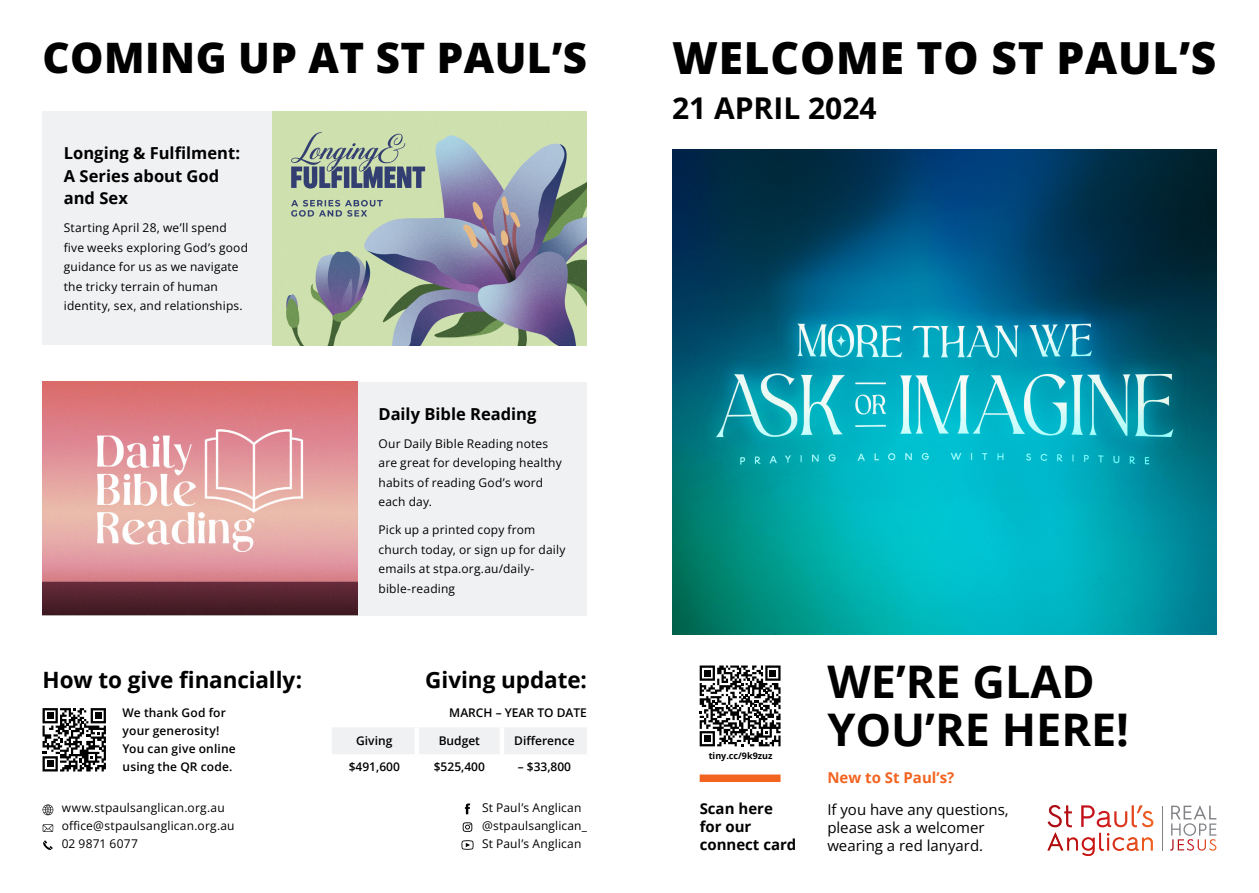
<style>
.page{position:relative;width:1259px;height:893px;background:#fff}
.page>*{position:absolute;margin:0;border:0;box-sizing:border-box;transform-origin:0 0}
.t1{font:700 45px "Open Sans";color:#000001}
.t2{font:44.25px "Open Sans";letter-spacing:.02em;color:#000001}
.t3{font:42px "Open Sans";letter-spacing:.01em;color:#000001}
.t4{font:700 30px "Open Sans";color:#000001}
.t5{font:700 22.5px "Open Sans";letter-spacing:-.005em;color:#000001}
.t6{font:700 16.5px/22.5px "Open Sans";color:#000001}
.t7{font:15px/18px "Open Sans";color:#000001}
.t8{font:700 15px/18px "Open Sans";color:#000001}
.t9{font:700 15px "Open Sans";color:#f36421}
.t10{font:12px/19.5px "Open Sans";letter-spacing:.015em;color:#000001}
.t11{font:600 12px/18px "Open Sans";letter-spacing:.005em;color:#000001}
.t12{font:700 9px "Open Sans";color:#000001}
</style>
<div class="page">
<img style="left:272px;top:111px;width:315px;height:234px">
<div style="left:43px;top:111px;width:229px;height:234px;background:#f0f1f2"></div>
<div style="left:357px;top:382px;width:230px;height:233px;background:#f0f1f2"></div>
<svg style="left:43px;top:708px;width:63px;height:63px"></svg>
<div style="left:95px;top:712px;width:7px;height:7px;background:#000001"></div>
<div style="left:47px;top:712px;width:6px;height:7px;background:#000001"></div>
<svg style="left:42px;top:804px;width:11px;height:11px"></svg>
<svg style="left:43px;top:824px;width:10px;height:8px"></svg>
<svg style="left:43px;top:840px;width:10px;height:10px"></svg>
<svg style="left:465px;top:803px;width:5px;height:11px"></svg>
<svg style="left:463px;top:822px;width:9px;height:10px"></svg>
<svg style="left:461px;top:840px;width:12px;height:10px"></svg>
<div style="left:332px;top:728px;width:255px;height:26px;background:#f0f1f2"></div>
<div style="left:414px;top:727px;width:5px;height:27px;background:#fff"></div>
<div style="left:499px;top:727px;width:5px;height:27px;background:#fff"></div>
<img style="left:672px;top:150px;width:544px;height:485px">
<svg style="left:699px;top:665px;width:81px;height:81px"></svg>
<svg style="left:1170px;top:805px;width:46px;height:46px"></svg>
<hr style="left:1161px;top:805px;width:1px;height:45px;background:#808285">
<svg style="left:1047px;top:805px;width:106px;height:51px"></svg>
<div style="left:699px;top:774px;width:81px;height:8px;background:#f36421"></div>
<img style="left:43px;top:382px;width:314px;height:233px">
<p class="t3" style="left:43px;top:28px;width:546px">COMING UP AT ST PAUL’S</p>
<p class="t6" style="left:64px;top:141px;width:178px">Longing &amp; Fulfilment:<br>A Series about God and Sex</p>
<p class="t10" style="left:64px;top:218px;width:186px">Starting April 28, we’ll spend five weeks exploring God’s good guidance for us as we navigate the tricky terrain of human identity, sex, and relationships.</p>
<p class="t6" style="left:378px;top:402px;width:159px">Daily Bible Reading</p>
<p class="t10" style="left:378px;top:433px;width:185px">Our Daily Bible Reading notes are great for developing healthy habits of reading God’s word each day.</p>
<p class="t10" style="left:378px;top:520px;width:188px">Pick up a printed copy from church today, or sign up for daily emails at stpa.org.au/daily&shy;bible-reading</p>
<p class="t5" style="left:43px;top:664px;width:261px">How to give financially:</p>
<p class="t5" style="left:425px;top:664px;width:163px">Giving update:</p>
<p class="t11" style="left:123px;top:704px;width:105px">We thank God for your generosity!</p>
<p class="t11" style="left:123px;top:740px;width:115px">You can give online using the QR code.</p>
<p class="t10" style="left:62px;top:798px;width:164px">www.stpaulsanglican.org.au</p>
<p class="t10" style="left:62px;top:816px;width:174px">office@stpaulsanglican.org.au</p>
<p class="t10" style="left:62px;top:834px;width:78px">02 9871 6077</p>
<p class="t11" style="left:449px;top:703px;width:139px">MARCH – YEAR TO DATE</p>
<p class="t11" style="left:356px;top:732px;width:38px">Giving</p>
<p class="t11" style="left:439px;top:732px;width:43px">Budget</p>
<p class="t11" style="left:514px;top:732px;width:62px">Difference</p>
<p class="t11" style="left:349px;top:758px;width:53px">$491,600</p>
<p class="t11" style="left:434px;top:758px;width:53px">$525,400</p>
<p class="t11" style="left:518px;top:758px;width:55px">– $33,800</p>
<p class="t10" style="left:482px;top:798px;width:101px">St Paul’s Anglican</p>
<p class="t10" style="left:482px;top:816px;width:107px">@stpaulsanglican_</p>
<p class="t10" style="left:482px;top:834px;width:101px">St Paul’s Anglican</p>
<p class="t2" style="left:672px;top:28px;width:546px">WELCOME TO ST PAUL’S</p>
<p class="t4" style="left:672px;top:87px;width:206px">21 APRIL 2024</p>
<p class="t12" style="left:708px;top:749px;width:65px">tiny.cc/9k9zuz</p>
<p class="t8" style="left:699px;top:800px;width:75px">Scan here</p>
<p class="t8" style="left:699px;top:818px;width:98px">for our connect card</p>
<p class="t1" style="left:827px;top:650px;width:269px">WE’RE GLAD</p>
<p class="t1" style="left:827px;top:698px;width:303px">YOU’RE HERE!</p>
<p class="t9" style="left:827px;top:767px;width:128px">New to St Paul’s?</p>
<p class="t7" style="left:827px;top:801px;width:183px">If you have any questions, please ask a welcomer wearing a red lanyard.</p>
</div>
